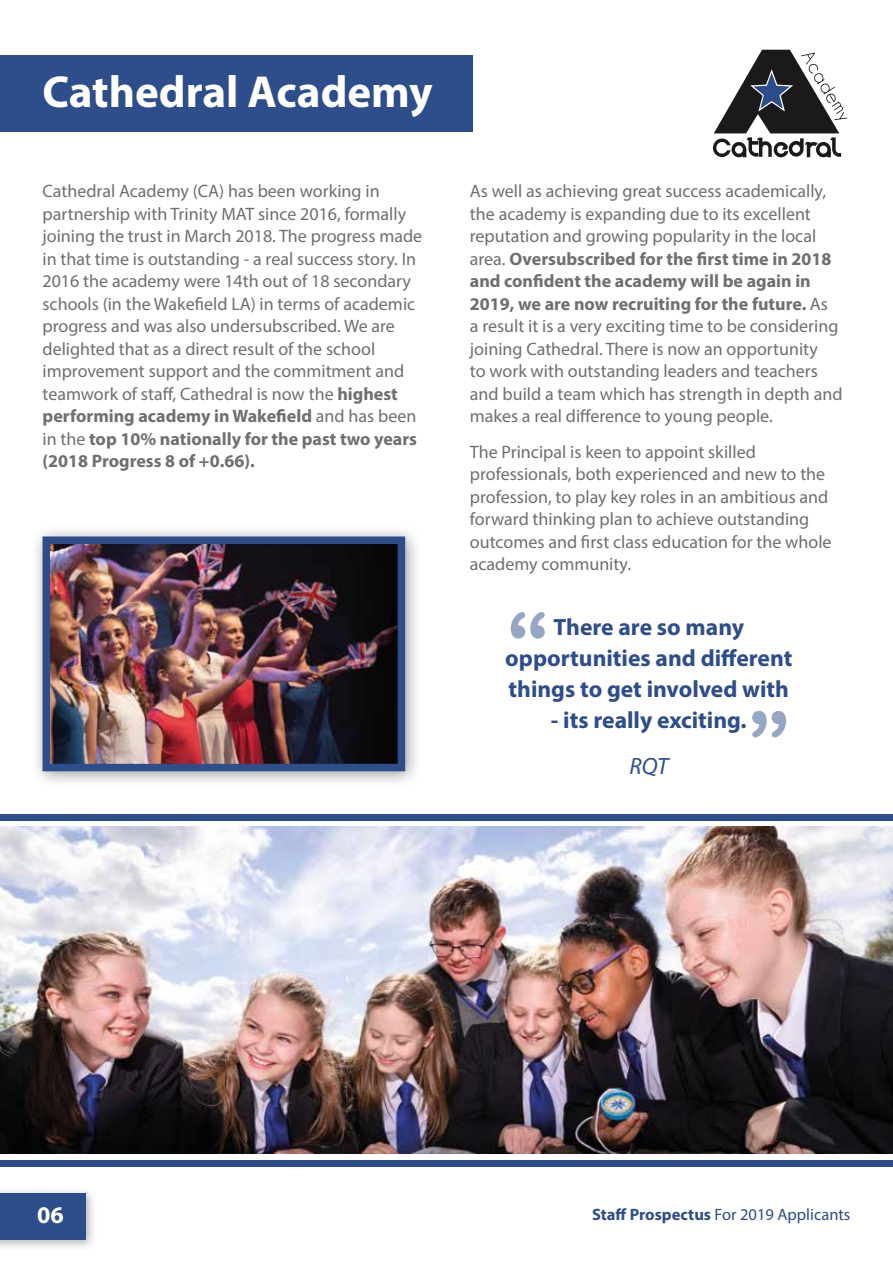
<style>
.page{position:relative;width:893px;height:1263px;background:#fff}
.page>*{position:absolute;margin:0;border:0;box-sizing:border-box;transform-origin:0 0}
.t1{font:700 45px "Myriad Pro";color:#fff}
.t2{font:700 24px "Myriad Pro";color:#fff}
.t3{font:700 23.55px/30.9px "Myriad Pro";color:#2e4d8b;text-align:center}
.t4{font:italic 23.55px "Myriad Pro";color:#2e4d8b}
.t5{font:18px/22.5px "Myriad Pro";color:#706f6f}
.t6{font:16.5px "Myriad Pro";color:#2e4d8b}
.s1{font-weight:700}
</style>
<div class="page">
<img style="left:0;top:826px;width:893px;height:328px">
<svg style="left:712px;top:50px;width:135px;height:108px"></svg>
<hr style="left:892px;top:56px;width:1px;height:117px;background:#e94b38">
<div style="left:0;top:55px;width:472px;height:77px;background:#2e4d8b"></div>
<div style="left:0;top:1187px;width:97px;height:65px;background:#000;opacity:.3"></div>
<div style="left:0;top:1193px;width:85px;height:46px;background:#2e4d8b"></div>
<div style="left:0;top:814px;width:893px;height:7px;background:#2e4d8b"></div>
<div style="left:0;top:1160px;width:893px;height:7px;background:#2e4d8b"></div>
<div style="left:30px;top:524px;width:393px;height:265px;background:#000;opacity:.4"></div>
<img style="left:52px;top:545px;width:344px;height:217px">
<div style="left:43px;top:536px;width:362px;height:235px;border:8px solid #2e4d8b"></div>
<svg style="left:511px;top:612px;width:34px;height:27px"></svg>
<svg style="left:752px;top:711px;width:34px;height:26px"></svg>
<h1 class="t1" style="left:43px;top:63px;width:392px">Cathedral Academy</h1>
<p class="t5" style="left:43px;top:180px;width:381px">Cathedral Academy (CA) has been working in partnership with Trinity MAT since 2016, formally joining the trust in March 2018. The progress made in that time is outstanding - a real success story. In 2016 the academy were 14th out of 18 secondary schools (in the Wakefield LA) in terms of academic progress and was also undersubscribed. We are delighted that as a direct result of the school improvement support and the commitment and teamwork of staff, Cathedral is now the <span class="s1">highest performing academy in Wakefield</span> and has been in the <span class="s1">top 10% nationally for the past two years (2018 Progress 8 of +0.66).</span></p>
<p class="t5" style="left:470px;top:180px;width:374px">As well as achieving great success academically, the academy is expanding due to its excellent reputation and growing popularity in the local area. <span class="s1">Oversubscribed for the first time in 2018 and confident the academy will be again in 2019, we are now recruiting for the future.</span> As<br>a result it is a very exciting time to be considering joining Cathedral. There is now an opportunity<br>to work with outstanding leaders and teachers and build a team which has strength in depth and makes a real difference to young people.</p>
<p class="t5" style="left:470px;top:440px;width:363px">The Principal is keen to appoint skilled professionals, both experienced and new to the profession, to play key roles in an ambitious and forward thinking plan to achieve outstanding outcomes and first class education for the whole academy community.</p>
<h2 class="t2" style="left:37px;top:1199px;width:28px">06</h2>
<h3 class="t3" style="left:505px;top:611px;width:289px">There are so many opportunities and different things to get involved with</h3>
<h3 class="t3" style="left:551px;top:703px;width:197px">- its really exciting.</h3>
<h3 class="t4" style="left:629px;top:751px;width:40px">RQT</h3>
<p class="t6" style="left:592px;top:1205px;width:260px"><span class="s1">Staff Prospectus</span> For 2019 Applicants</p>
</div>
